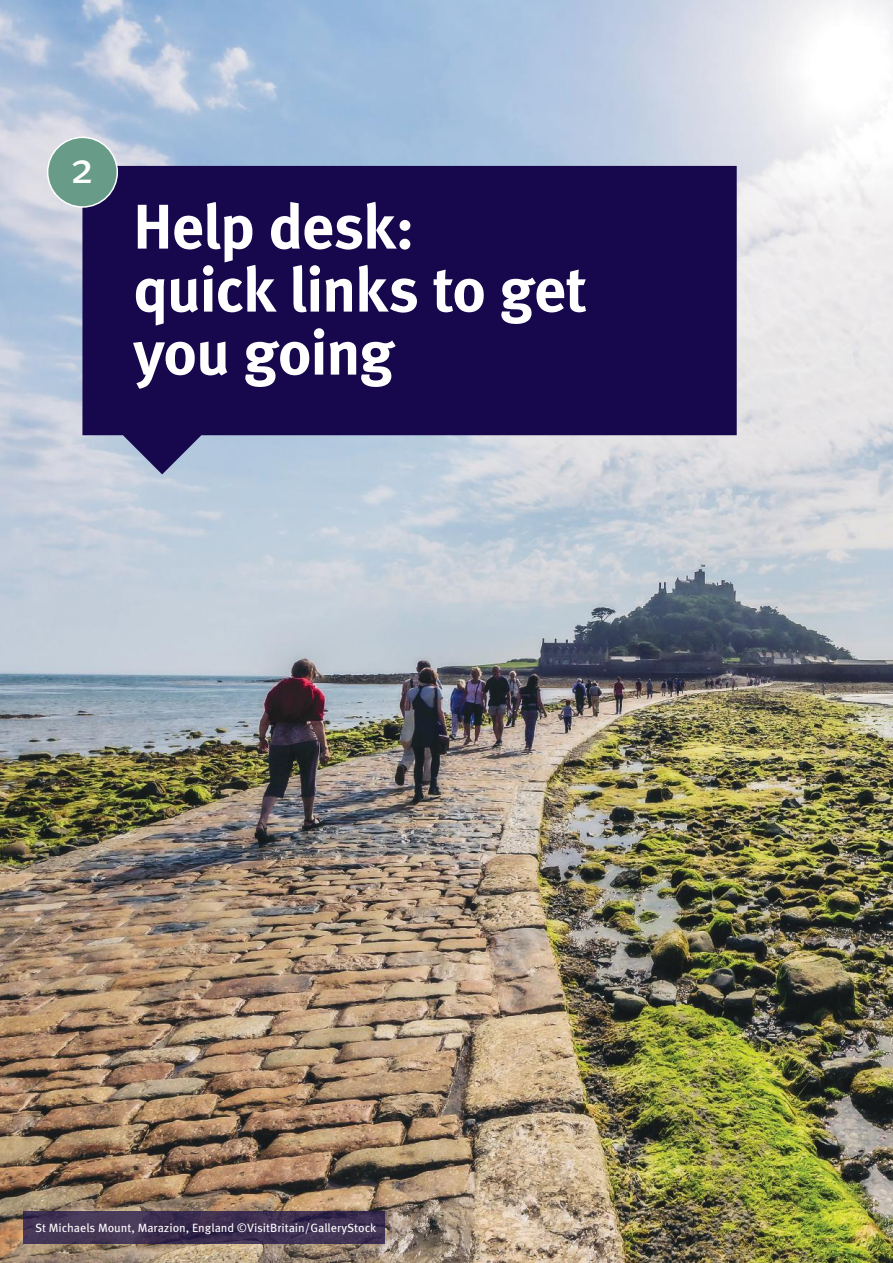
<style>
.page{position:relative;width:893px;height:1263px;background:#fff}
.page>*{position:absolute;margin:0;border:0;box-sizing:border-box;transform-origin:0 0}
.t1{font:700 63px/63px "Meta Pro";letter-spacing:-.025em;color:#fff}
.t2{font:43.8px "Meta Pro";color:#fff}
.t3{font:12px "Meta Pro";color:#fff}
</style>
<div class="page">
<img style="left:0;top:0;width:893px;height:1263px">
<svg style="left:82px;top:166px;width:655px;height:308px;background:#2c205e"></svg>
<div style="left:48px;top:137px;width:69px;height:70px;background:#689b88;border-radius:50%"></div>
<div style="left:47px;top:137px;width:71px;height:71px;border:2px solid #fff;border-radius:50%"></div>
<svg style="left:23px;top:1211px;width:361px;height:33px;background:#3e3051"></svg>
<h2 class="t2" style="left:70px;top:134px;width:26px">2</h2>
<h1 class="t1" style="left:133px;top:191px;width:456px">Help desk:<br>quick links to get you going</h1>
<p class="t3" style="left:35px;top:1218px;width:343px">St Michaels Mount, Marazion, England ©VisitBritain/GalleryStock</p>
</div>
